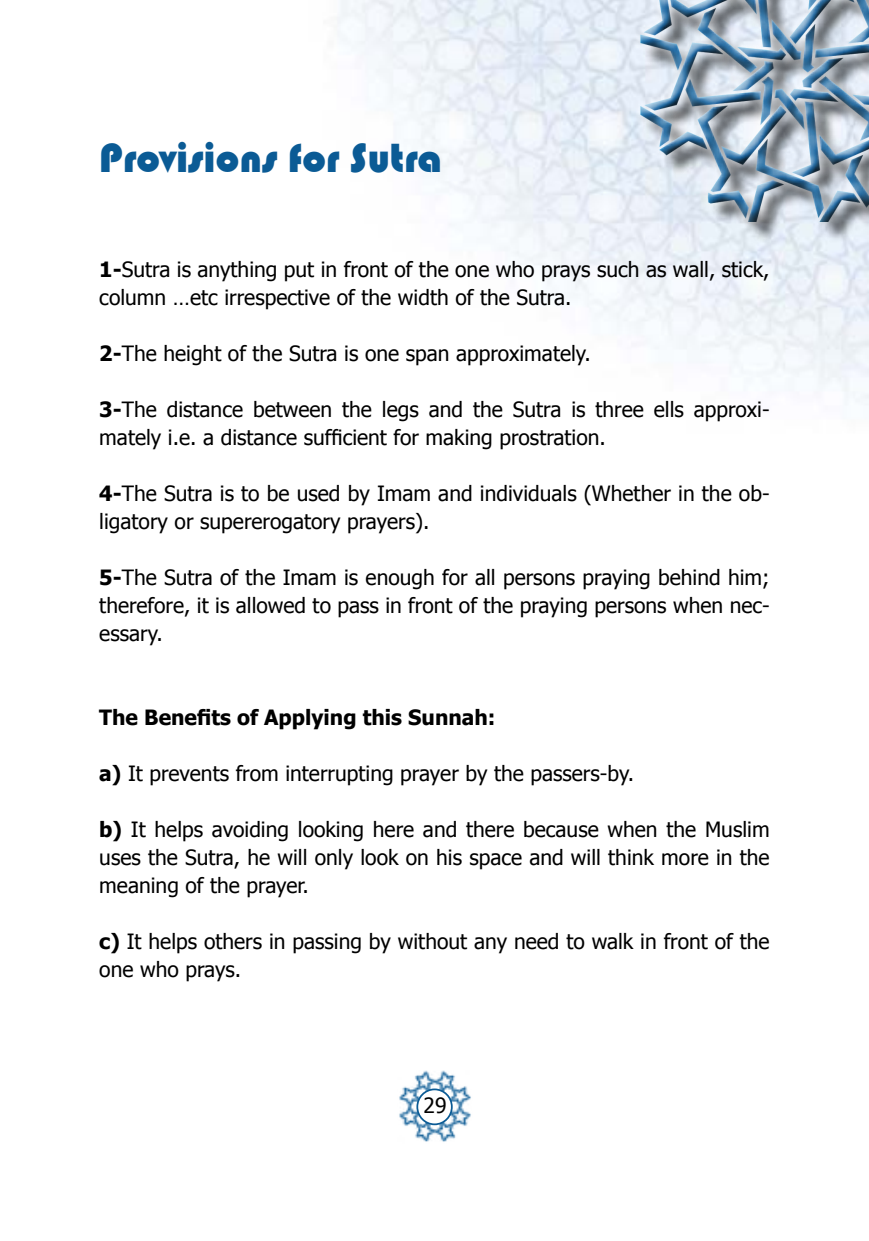
<style>
.page{position:relative;width:869px;height:1241px;background:#fff}
.page>*{position:absolute;margin:0;border:0;box-sizing:border-box;transform-origin:0 0}
.t1{font:42px "Bauhaus 93";color:#0b5b95}
.t2{font:21px/28px "Tahoma";color:#000}
.t3{font:700 21px "Tahoma";color:#000}
.s1{font-weight:700}
</style>
<div class="page">
<div style="left:643px;top:0;width:225px;height:242px;background:#000;opacity:.75"></div>
<div style="left:604px;top:0;width:264px;height:237px;background:#009ee0;opacity:.75"></div>
<div style="left:630px;top:0;width:238px;height:234px;background:#000;opacity:.75"></div>
<img style="left:398px;top:1070px;width:74px;height:73px">
<div style="left:417px;top:1089px;width:34px;height:35px;background:#fff;border-radius:50%"></div>
<div style="left:416px;top:1088px;width:36px;height:36px;border:2px solid #0b5b95;border-radius:50%"></div>
<h1 class="t1" style="left:99px;top:134px;width:344px">Provisions for Sutra</h1>
<p class="t2" style="left:99px;top:254px;width:671px"><span class="s1">1-</span>Sutra is anything put in front of the one who prays such as wall, stick, column …etc irrespective of the width of the Sutra.</p>
<p class="t2" style="left:99px;top:338px;width:493px"><span class="s1">2-</span>The height of the Sutra is one span approximately.</p>
<p class="t2" style="left:99px;top:394px;width:671px"><span class="s1">3-</span>The distance between the legs and the Sutra is three ells approxi&shy;mately i.e. a distance sufficient for making prostration.</p>
<p class="t2" style="left:99px;top:478px;width:671px"><span class="s1">4-</span>The Sutra is to be used by Imam and individuals (Whether in the ob&shy;ligatory or supererogatory prayers).</p>
<p class="t2" style="left:99px;top:562px;width:671px;text-align:justify"><span class="s1">5-</span>The Sutra of the Imam is enough for all persons praying behind him; therefore, it is allowed to pass in front of the praying persons when nec&shy;essary.</p>
<p class="t3" style="left:99px;top:702px;width:397px">The Benefits of Applying this Sunnah:</p>
<p class="t2" style="left:99px;top:758px;width:536px"><span class="s1">a)</span> It prevents from interrupting prayer by the passers-by.</p>
<p class="t2" style="left:99px;top:814px;width:671px;text-align:justify"><span class="s1">b)</span> It helps avoiding looking here and there because when the Muslim uses the Sutra, he will only look on his space and will think more in the meaning of the prayer.</p>
<p class="t2" style="left:99px;top:926px;width:671px"><span class="s1">c)</span> It helps others in passing by without any need to walk in front of the one who prays.</p>
<p class="t2" style="left:423px;top:1090px;width:24px">29</p>
</div>
